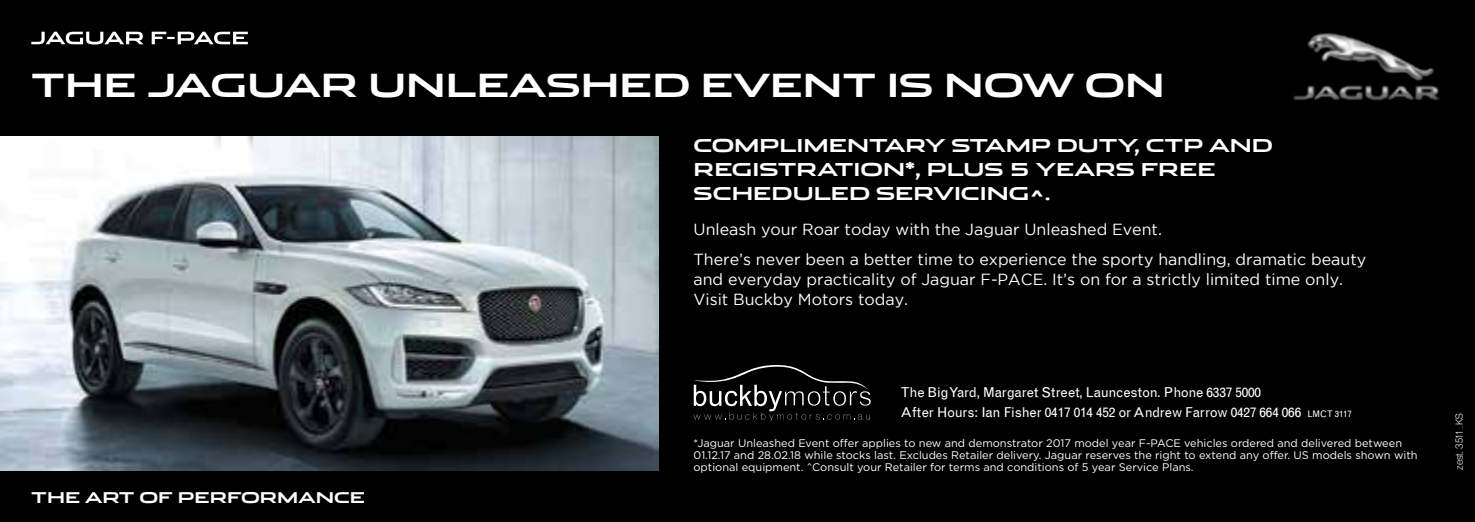
<style>
.page{position:relative;width:1475px;height:522px;background:#fff}
.page>*{position:absolute;margin:0;border:0;box-sizing:border-box;transform-origin:0 0}
.t1{font:700 32.4px "Jaguar";color:#fff}
.t2{font:700 18px/24px "Jaguar";color:#fff}
.t3{font:16px/30px "Gotham";color:#fff}
.t4{font:700 15px "Jaguar";color:#fff}
.t5{font:13.6px/19.6px "Grotesque";letter-spacing:-.01em;color:#fff}
.t6{font:11px/12px "Gotham HTF";color:#fff}
.t7{font:300 10px "Olympia";color:#fff}
.s1{font-size:9px}
</style>
<div class="page">
<div style="left:0;top:0;width:1474px;height:522px;background:#000"></div>
<img style="left:0;top:137px;width:658px;height:333px">
<img style="left:1293px;top:33px;width:147px;height:68px">
<svg style="left:31px;top:32px;width:217px;height:12px"></svg>
<svg style="left:693px;top:365px;width:177px;height:56px"></svg>
<h1 class="t1" style="left:31px;top:58px;width:1134px">THE JAGUAR UNLEASHED EVENT IS NOW ON</h1>
<h2 class="t2" style="left:693px;top:132px;width:581px">COMPLIMENTARY STAMP DUTY, CTP AND<br>REGISTRATION*, PLUS 5 YEARS FREE<br>SCHEDULED SERVICING^.</h2>
<h3 class="t3" style="left:693px;top:214px;width:674px">Unleash your Roar today with the Jaguar Unleashed Event.<br>There’s never been a better time to experience the sporty handling, dramatic beauty</h3>
<h3 class="t3" style="left:693px;top:269px;width:651px;line-height:20px">and everyday practicality of Jaguar F-PACE. It’s on for a strictly limited time only.<br>Visit Buckby Motors today.</h3>
<p class="t5" style="left:900px;top:382px;width:452px">The Big Yard, Margaret Street, Launceston. Phone 6337 5000<br>After Hours: Ian Fisher 0417 014 452 or Andrew Farrow 0427 664 066 <span class="s1">LMCT 3117</span></p>
<h3 class="t4" style="left:31px;top:485px;width:335px">THE ART OF PERFORMANCE</h3>
<p class="t6" style="left:693px;top:436px;width:725px">*Jaguar Unleashed Event offer applies to new and demonstrator 2017 model year F-PACE vehicles ordered and delivered between<br>01.12.17 and 28.02.18 while stocks last. Excludes Retailer delivery. Jaguar reserves the right to extend any offer. US models shown with optional equipment. ^Consult your Retailer for terms and conditions of 5 year Service Plans.</p>
<p class="t7" style="left:1452px;top:470px;width:58px;rotate:-90deg">zest. 3511_KS</p>
</div>
